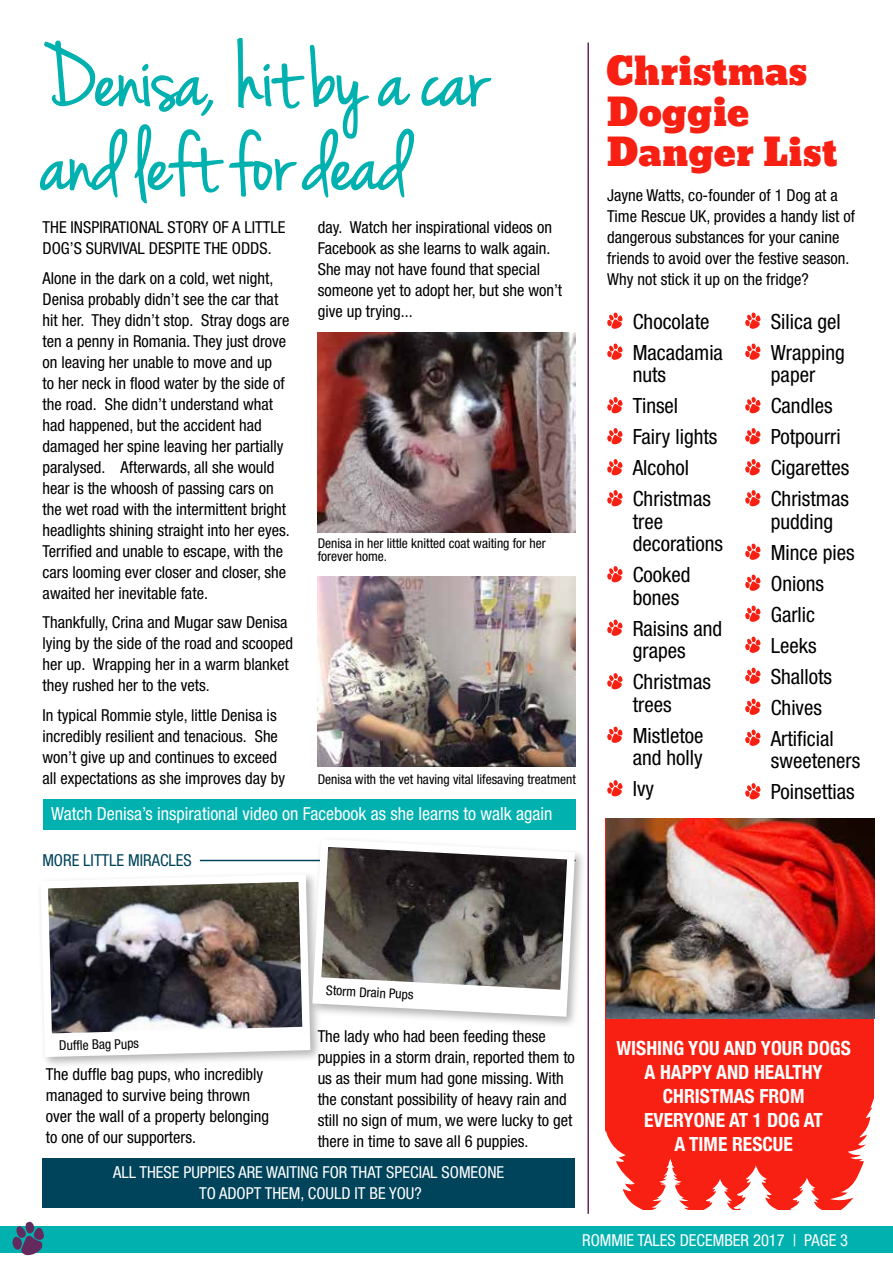
<style>
.page{position:relative;width:893px;height:1263px;background:#fff}
.page>*{position:absolute;margin:0;border:0;box-sizing:border-box;transform-origin:0 0}
.t1{font:92.25px/84px "Jenna Sue";color:#00b1af}
.t2{font:36.9px/40.5px "Bevan";color:#f82013}
.t3{font:condensed 21px/31px "Helvetica Neue LT Std";color:#000}
.t4{font:700 condensed 19.5px/24px "Helvetica Neue";color:#fff;text-align:center}
.t5{font:condensed 18px "Helvetica Neue LT Std";color:#fff}
.t6{font:condensed 16.5px/21px "Helvetica Neue LT Std";color:#000}
.t7{font:condensed 16.5px "Helvetica Neue LT Std";color:#fff}
.t8{font:condensed 16.5px "Helvetica Neue LT Std";color:#00445b}
.t9{font:condensed 13.5px/13.5px "Helvetica Neue LT Std";color:#000}
</style>
<div class="page">
<div style="left:606px;top:818px;width:268px;height:392px;background:#f82013"></div>
<svg style="left:703px;top:1165px;width:74px;height:45px"></svg>
<div style="left:0;top:1226px;width:893px;height:27px;background:#00b1af"></div>
<svg style="left:12px;top:1221px;width:32px;height:35px"></svg>
<hr style="left:587px;top:43px;width:2px;height:1171px;background:#642a5e">
<svg style="left:421px;top:74px;width:71px;height:33px"></svg>
<svg style="left:40px;top:38px;width:374px;height:166px"></svg>
<div style="left:43px;top:799px;width:532px;height:31px;background:#00b1af"></div>
<div style="left:37px;top:871px;width:286px;height:198px;background:#000;opacity:.3"></div>
<img style="left:37px;top:871px;width:277px;height:190px">
<hr style="left:200px;top:860px;width:376px;height:1px;background:#00445b">
<img style="left:317px;top:332px;width:258px;height:200px">
<img style="left:317px;top:576px;width:258px;height:190px">
<div style="left:309px;top:835px;width:278px;height:194px;background:#000;opacity:.3"></div>
<svg style="left:308px;top:835px;width:271px;height:186px"></svg>
<div style="left:42px;top:1157px;width:533px;height:50px;background:#00445b"></div>
<svg style="left:565px;top:1130px;width:124px;height:84px"></svg>
<img style="left:606px;top:818px;width:268px;height:200px">
<svg style="left:607px;top:312px;width:16px;height:17px"></svg>
<svg style="left:607px;top:343px;width:16px;height:17px"></svg>
<svg style="left:607px;top:397px;width:16px;height:17px"></svg>
<svg style="left:607px;top:428px;width:16px;height:17px"></svg>
<svg style="left:607px;top:459px;width:16px;height:17px"></svg>
<svg style="left:607px;top:490px;width:16px;height:17px"></svg>
<svg style="left:607px;top:566px;width:16px;height:17px"></svg>
<svg style="left:607px;top:619px;width:16px;height:17px"></svg>
<svg style="left:607px;top:673px;width:16px;height:17px"></svg>
<svg style="left:607px;top:726px;width:16px;height:17px"></svg>
<svg style="left:607px;top:780px;width:16px;height:17px"></svg>
<svg style="left:745px;top:312px;width:16px;height:17px"></svg>
<svg style="left:745px;top:343px;width:16px;height:17px"></svg>
<svg style="left:745px;top:397px;width:16px;height:17px"></svg>
<svg style="left:745px;top:428px;width:16px;height:17px"></svg>
<svg style="left:745px;top:459px;width:16px;height:17px"></svg>
<svg style="left:745px;top:490px;width:16px;height:17px"></svg>
<svg style="left:745px;top:543px;width:16px;height:17px"></svg>
<svg style="left:745px;top:574px;width:16px;height:17px"></svg>
<svg style="left:745px;top:605px;width:16px;height:17px"></svg>
<svg style="left:745px;top:636px;width:16px;height:17px"></svg>
<svg style="left:745px;top:667px;width:16px;height:17px"></svg>
<svg style="left:745px;top:698px;width:16px;height:17px"></svg>
<svg style="left:745px;top:729px;width:16px;height:17px"></svg>
<svg style="left:745px;top:783px;width:16px;height:17px"></svg>
<svg style="left:790px;top:1098px;width:84px;height:112px"></svg>
<svg style="left:51px;top:1027px;width:257px;height:26px"></svg>
<svg style="left:317px;top:977px;width:249px;height:38px"></svg>
<h1 class="t1" style="left:43px;top:41px;width:446px">Denisa, hit by a car and left for dead</h1>
<p class="t6" style="left:43px;top:217px;width:244px">The inspirational story of a little dog’s survival despite the odds.</p>
<p class="t6" style="left:43px;top:267px;width:249px">Alone in the dark on a cold, wet night, Denisa probably didn’t see the car that hit her. They didn’t stop. Stray dogs are ten a penny in Romania. They just drove on leaving her unable to move and up<br>to her neck in flood water by the side of the road. She didn’t understand what had happened, but the accident had damaged her spine leaving her partially paralysed. Afterwards, all she would hear is the whoosh of passing cars on the wet road with the intermittent bright headlights shining straight into her eyes.<br>Terrified and unable to escape, with the cars looming ever closer and closer, she awaited her inevitable fate.</p>
<p class="t6" style="left:43px;top:612px;width:252px">Thankfully, Crina and Mugar saw Denisa lying by the side of the road and scooped her up. Wrapping her in a warm blanket they rushed her to the vets.</p>
<p class="t6" style="left:43px;top:704px;width:244px">In typical Rommie style, little Denisa is incredibly resilient and tenacious. She won’t give up and continues to exceed all expectations as she improves day by</p>
<p class="t6" style="left:318px;top:217px;width:246px">day. Watch her inspirational videos on Facebook as she learns to walk again.<br>She may not have found that special someone yet to adopt her, but she won’t give up trying...</p>
<p class="t9" style="left:318px;top:536px;width:229px">Denisa in her little knitted coat waiting for her forever home.</p>
<p class="t9" style="left:318px;top:772px;width:260px">Denisa with the vet having vital lifesaving treatment</p>
<p class="t5" style="left:51px;top:804px;width:503px">Watch Denisa’s inspirational video on Facebook as she learns to walk again</p>
<p class="t8" style="left:42px;top:850px;width:151px">More Little Miracles</p>
<h2 class="t2" style="left:606px;top:52px;width:233px">Christmas<br>Doggie<br>Danger List</h2>
<p class="t6" style="left:607px;top:185px;width:249px">Jayne Watts, co-founder of 1 Dog at a Time Rescue UK, provides a handy list of dangerous substances for your canine friends to avoid over the festive season.<br>Why not stick it up on the fridge?</p>
<p class="t3" style="left:628px;top:306px;width:97px">Chocolate<br>Macadamia</p>
<p class="t3" style="left:622px;top:359px;width:96px;text-indent:10px">nuts<br>Tinsel<br>Fairy lights<br>Alcohol<br>Christmas</p>
<p class="t3" style="left:633px;top:510px;width:92px;line-height:22.5px">tree decorations</p>
<p class="t3" style="left:628px;top:563px;width:65px;line-height:22.5px">Cooked bones</p>
<p class="t3" style="left:628px;top:617px;width:96px;line-height:22.5px">Raisins and grapes</p>
<p class="t3" style="left:628px;top:670px;width:85px;line-height:22.5px">Christmas trees</p>
<p class="t3" style="left:628px;top:724px;width:77px;line-height:22.5px">M istletoe and holly</p>
<p class="t3" style="left:628px;top:773px;width:28px">Ivy</p>
<p class="t3" style="left:765px;top:306px;width:81px">Silica gel<br>Wrapping</p>
<p class="t3" style="left:765px;top:359px;width:85px">paper<br>Candles<br>Potpourri<br>Cigarettes<br>Christmas</p>
<p class="t3" style="left:765px;top:506px;width:91px">pudding<br>Mince pies<br>Onions<br>Garlic<br>Leeks<br>Shallots<br>Chives<br>Artificial</p>
<p class="t3" style="left:765px;top:745px;width:96px">sweeteners<br>Poinsettias</p>
<p class="t9" style="left:59px;top:1039px;width:83px;rotate:-2deg">Duffle Bag Pups</p>
<p class="t6" style="left:46px;top:1064px;width:225px">The duffle bag pups, who incredibly managed to survive being thrown over the wall of a property belonging to one of our supporters.</p>
<p class="t9" style="left:327px;top:983px;width:90px;rotate:3deg">Storm Drain Pups</p>
<p class="t6" style="left:318px;top:1025px;width:259px">The lady who had been feeding these puppies in a storm drain, reported them to us as their mum had gone missing. With the constant possibility of heavy rain and still no sign of mum, we were lucky to get there in time to save all 6 puppies.</p>
<p class="t7" style="left:113px;top:1162px;width:36px">ALL THESE</p>
<p class="t7" style="left:183px;top:1162px;width:9px">PUPPIES</p>
<p class="t7" style="left:238px;top:1162px;width:37px">ARE WAITING</p>
<p class="t7" style="left:322px;top:1162px;width:38px">FOR THAT</p>
<p class="t7" style="left:386px;top:1162px;width:9px">SPECIAL</p>
<p class="t7" style="left:442px;top:1162px;width:10px">SOMEONE</p>
<p class="t7" style="left:199px;top:1183px;width:30px">TO ADOPT</p>
<p class="t7" style="left:265px;top:1183px;width:10px">THEM</p>
<p class="t7" style="left:300px;top:1183px;width:17px">, COULD</p>
<p class="t7" style="left:355px;top:1183px;width:69px">ITBEYOU?</p>
<p class="t4" style="left:616px;top:1035px;width:236px">WISHING YOU AND YOUR DOGS<br>A HAPPY AND HEALTHY<br>CHRISTMAS FROM<br>EVERYONE AT 1 DOG AT<br>A TIME RESCUE</p>
<p class="t7" style="left:582px;top:1230px;width:10px">ROMMIE</p>
<p class="t7" style="left:638px;top:1230px;width:9px">TALES</p>
<p class="t7" style="left:680px;top:1230px;width:10px">DECEMBER</p>
<p class="t7" style="left:753px;top:1230px;width:60px">2017 | PAGE</p>
<p class="t7" style="left:840px;top:1230px;width:9px">3</p>
</div>
